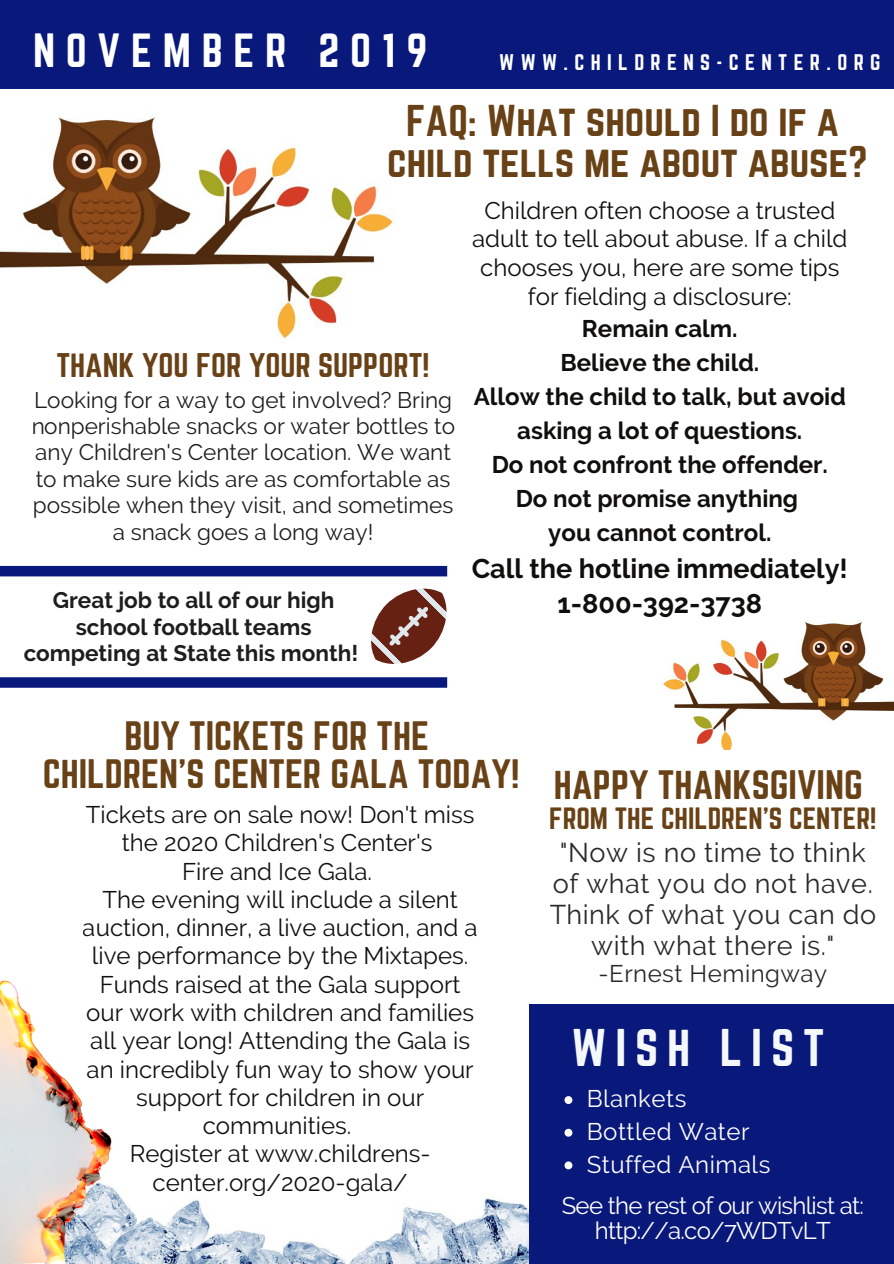
<style>
.page{position:relative;width:894px;height:1264px;background:#fff}
.page>*{position:absolute;margin:0;border:0;box-sizing:border-box;transform-origin:0 0}
.t1{font:46.35px "Norwester";letter-spacing:.19em;color:#f5f8fa}
.t2{font:42px "Norwester";letter-spacing:.255em;color:#fff}
.t3{font:39px/40.3px "Norwester";color:#694116;text-align:center}
.t4{font:36px/37.2px "Norwester";color:#694116;text-align:center}
.t5{font:30px "Norwester";color:#694116}
.t6{font:27px/30.9px "Raleway";letter-spacing:.02em;color:#100f0d;text-align:center}
.t7{font:700 27px/35px "Raleway";color:#100f0d;text-align:center}
.t8{font:27px "Norwester";color:#694116}
.t9{font:24px/28.2px "Raleway";color:#000;text-align:center}
.t10{font:700 24px/33.9px "Raleway";color:#100f0d;text-align:center}
.t11{font:24px/28.8px "Raleway";color:#100f0d;text-align:center}
.t12{font:24px/24.5px "Raleway";letter-spacing:-.03em;color:#fff;text-align:center}
.t13{font:24px/32.7px "Raleway";letter-spacing:.02em;color:#fff}
.t14{font:24px "Raleway";letter-spacing:.02em;color:#100f0d}
.t15{font:22.5px/26.4px "Raleway";color:#000;text-align:center}
.t16{font:700 22.5px/26.4px "Raleway";color:#000;text-align:center}
.t17{font:19.8px "Norwester";letter-spacing:.32em;color:#fff}
</style>
<div class="page">
<div style="left:0;top:0;width:893px;height:89px;background:#09187b"></div>
<img style="left:111px;top:1187px;width:418px;height:76px">
<div style="left:529px;top:1004px;width:364px;height:259px;background:#09187b"></div>
<img style="left:0;top:980px;width:111px;height:283px">
<svg style="left:371px;top:588px;width:75px;height:76px"></svg>
<svg style="left:0;top:677px;width:447px;height:10px;background:#0f1d7e"></svg>
<div style="left:0;top:566px;width:447px;height:10px;background:#09187b"></div>
<img style="left:0;top:117px;width:393px;height:222px">
<img style="left:663px;top:622px;width:230px;height:127px">
<svg style="left:564px;top:1096px;width:8px;height:7px"></svg>
<svg style="left:564px;top:1128px;width:8px;height:8px"></svg>
<svg style="left:564px;top:1161px;width:8px;height:8px"></svg>
<h2 class="t2" style="left:33px;top:30px;width:396px">NOVEMBER 2019</h2>
<p class="t17" style="left:499px;top:53px;width:383px">WWW.CHILDRENS-CENTER.ORG</p>
<h3 class="t3" style="left:387px;top:102px;width:482px">FAQ: What should I do if a child tells me about abuse?</h3>
<p class="t5" style="left:56px;top:351px;width:374px">THANK YOU FOR YOUR SUPPORT!</p>
<p class="t15" style="left:31px;top:386px;width:425px">Looking for a way to get involved? Bring nonperishable snacks or water bottles to any Children's Center location. We want to make sure kids are as comfortable as possible when they visit, and sometimes a snack goes a long way!</p>
<p class="t16" style="left:24px;top:587px;width:336px">Great job to all of our high school football teams competing at State this month!</p>
<p class="t11" style="left:472px;top:196px;width:377px">Children often choose a trusted adult to tell about abuse. If a child chooses you, here are some tips for fielding a disclosure:</p>
<p class="t10" style="left:473px;top:311px;width:373px">Remain calm.<br>Believe the child.<br>Allow the child to talk, but avoid asking a lot of questions.<br>Do not confront the offender.<br>Do not promise anything<br>you cannot control.</p>
<p class="t7" style="left:471px;top:550px;width:377px">Call the hotline immediately!<br>1-800-392-3738</p>
<h3 class="t4" style="left:43px;top:719px;width:478px">BUY TICKETS FOR THE<br>CHILDREN'S CENTER GALA TODAY!</h3>
<h3 class="t4" style="left:553px;top:767px;width:310px">HAPPY THANKSGIVING</h3>
<p class="t9" style="left:86px;top:800px;width:390px">Tickets are on sale now! Don't miss</p>
<p class="t8" style="left:549px;top:805px;width:329px">FROM THE CHILDREN'S CENTER!</p>
<p class="t9" style="left:83px;top:828px;width:396px">the 2020 Children's Center's<br>Fire and Ice Gala.<br>The evening will include a silent auction, dinner, a live auction, and a live performance by the Mixtapes.<br>Funds raised at the Gala support our work with children and families all year long! Attending the Gala is an incredibly fun way to show your support for children in our communities.<br>Register at www.childrens&shy;center.org/2020-gala/</p>
<p class="t6" style="left:549px;top:837px;width:328px">"Now is no time to think of what you do not have.<br>Think of what you can do with what there is."</p>
<p class="t14" style="left:598px;top:959px;width:230px">-Ernest Hemingway</p>
<h1 class="t1" style="left:571px;top:1025px;width:254px">WISH LIST</h1>
<p class="t13" style="left:586px;top:1082px;width:185px">Blankets<br>Bottled Water<br>Stuffed Animals</p>
<p class="t12" style="left:561px;top:1193px;width:303px">See the rest of our wishlist at: http://a.co/7WDTvLT</p>
</div>
